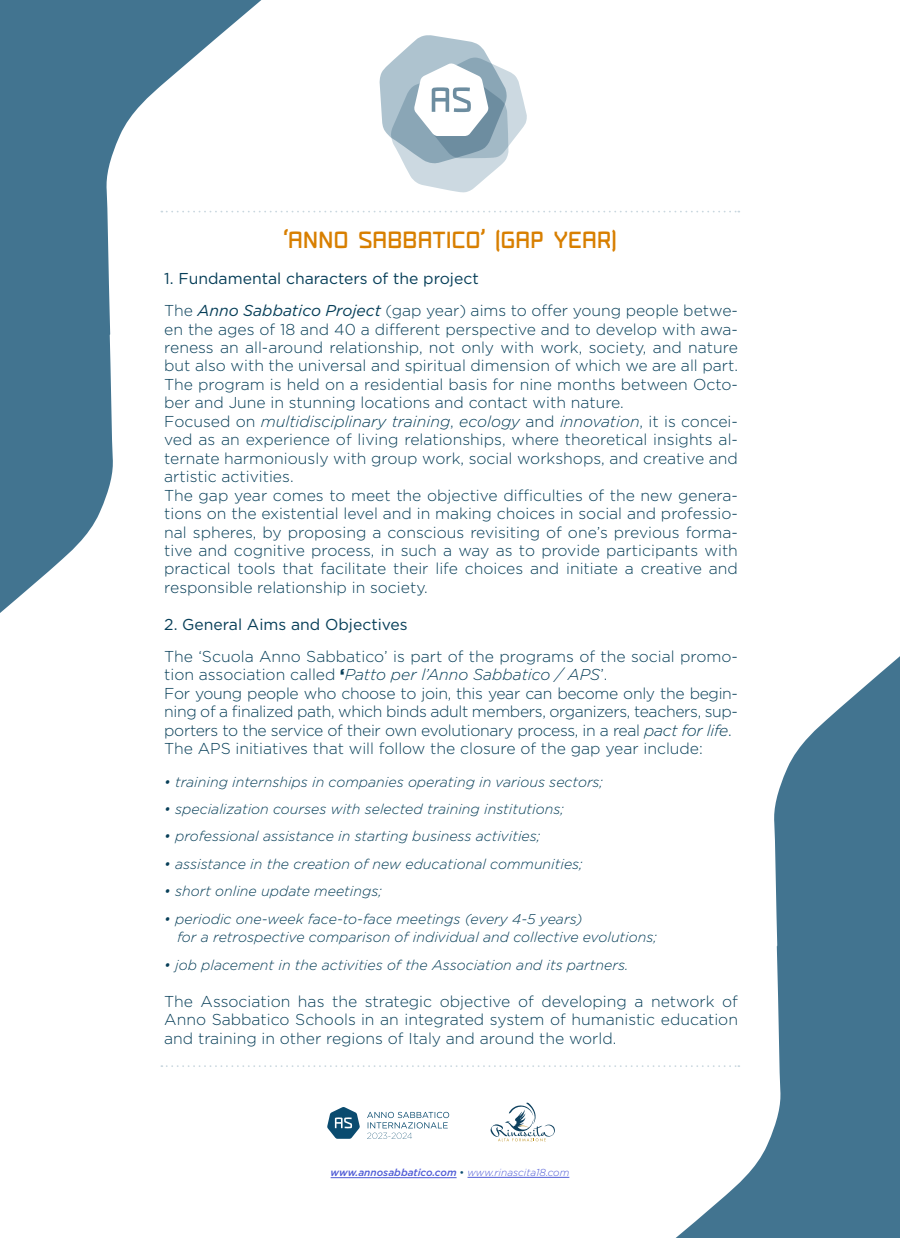
<style>
.page{position:relative;width:900px;height:1238px;background:#fff}
.page>*{position:absolute;margin:0;border:0;box-sizing:border-box;transform-origin:0 0}
.t1{font:900 22.28px "Fenton";letter-spacing:-.02em;color:#d87f00}
.t2{font:300 15.75px/18.4px "Gotham";color:#063e58;text-align:justify}
.t3{font:15.75px "Gotham";color:#063e58}
.t4{font:italic 300 14.17px "Gotham";color:#063e58}
.t5{font:italic 500 10.12px "Gotham";color:#4f5cd6}
.s1{font-weight:400;font-style:italic}
.s2{font-style:italic}
.s3{font-weight:900}
.s4{font-weight:400;font-style:normal;color:#0a4b6f}
.s5{font-weight:300}
</style>
<div class="page">
<svg style="left:264px;top:211px;width:475px;height:1px"></svg>
<svg style="left:161px;top:1065px;width:515px;height:2px"></svg>
<svg style="left:0;top:0;width:261px;height:613px"></svg>
<svg style="left:676px;top:656px;width:224px;height:581px"></svg>
<svg style="left:327px;top:1107px;width:33px;height:31px"></svg>
<svg style="left:367px;top:1111px;width:82px;height:27px"></svg>
<svg style="left:491px;top:1102px;width:64px;height:39px"></svg>
<svg style="left:379px;top:35px;width:148px;height:158px"></svg>
<hr style="left:331px;top:1177px;width:126px;height:1px;background:#4f5cd6">
<hr style="left:468px;top:1176px;width:101px;height:1px;background:#4f5cd6">
<p class="t1" style="left:283px;top:225px;width:336px">‘ANNO SABBATICO’ (GAP YEAR)</p>
<p class="t3" style="left:164px;top:268px;width:316px">1. Fundamental characters of the project</p>
<p class="t2" style="left:164px;top:301px;width:575px">The <span class="s1">Anno Sabbatico Project</span> (gap year) aims to offer young people betwe&shy;en the ages of 18 and 40 a different perspective and to develop with awa&shy;reness an all-around relationship, not only with work, society, and nature but also with the universal and spiritual dimension of which we are all part.</p>
<p class="t2" style="left:164px;top:375px;width:575px">The program is held on a residential basis for nine months between Octo&shy;ber and June in stunning locations and contact with nature.</p>
<p class="t2" style="left:164px;top:411px;width:575px">Focused on <span class="s2">multidisciplinary training</span>, <span class="s2">ecology</span> and <span class="s2">innovation</span>, it is concei&shy;ved as an experience of living relationships, where theoretical insights al&shy;ternate harmoniously with group work, social workshops, and creative and artistic activities.</p>
<p class="t2" style="left:164px;top:485px;width:575px">The gap year comes to meet the objective difficulties of the new genera&shy;tions on the existential level and in making choices in social and professio&shy;nal spheres, by proposing a conscious revisiting of one’s previous forma&shy;tive and cognitive process, in such a way as to provide participants with practical tools that facilitate their life choices and initiate a creative and responsible relationship in society.</p>
<p class="t3" style="left:164px;top:614px;width:245px">2. General Aims and Objectives</p>
<p class="t2" style="left:164px;top:646px;width:575px">The ‘Scuola Anno Sabbatico’ is part of the programs of the social promo&shy;tion association called <span class="s3">‘</span><span class="s2">Patto per l’Anno Sabbatico / APS</span>’.</p>
<p class="t2" style="left:164px;top:683px;width:575px">For young people who choose to join, this year can become only the begin&shy;ning of a finalized path, which binds adult members, organizers, teachers, sup&shy;porters to the service of their own evolutionary process, in a real <span class="s2">pact for life</span>.</p>
<p class="t2" style="left:164px;top:739px;width:540px">The APS initiatives that will follow the closure of the gap year include:</p>
<p class="t4" style="left:164px;top:772px;width:440px">• training internships in companies operating in various sectors;</p>
<p class="t4" style="left:164px;top:800px;width:401px">• specialization courses with selected training institutions;</p>
<p class="t4" style="left:164px;top:827px;width:378px">• professional assistance in starting business activities;</p>
<p class="t4" style="left:164px;top:855px;width:420px">• assistance in the creation of new educational communities;</p>
<p class="t4" style="left:164px;top:882px;width:219px">• short online update meetings;</p>
<p class="t4" style="left:164px;top:909px;width:420px">• periodic one-week face-to-face meetings (every 4-5 years)</p>
<p class="t4" style="left:177px;top:928px;width:481px">for a retrospective comparison of individual and collective evolutions;</p>
<p class="t4" style="left:164px;top:955px;width:466px">• job placement in the activities of the Association and its partners.</p>
<p class="t2" style="left:164px;top:991px;width:575px">The Association has the strategic objective of developing a network of Anno Sabbatico Schools in an integrated system of humanistic education and training in other regions of Italy and around the world.</p>
<p class="t5" style="left:331px;top:1166px;width:240px">www.annosabbatico.com <span class="s4">•</span> <span class="s5">www.rinascita18.com</span></p>
</div>
